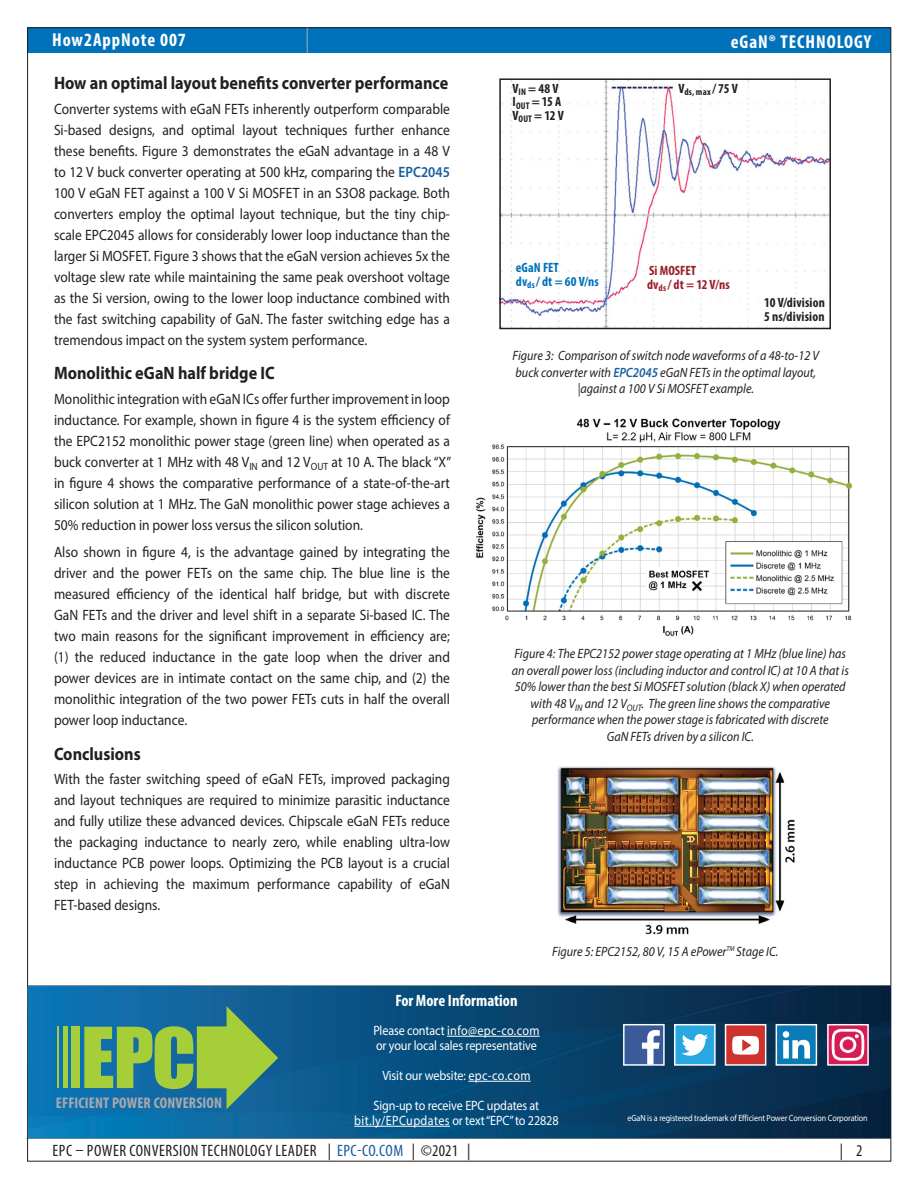
<style>
.page{position:relative;width:918px;height:1188px;background:#fff}
.page>*{position:absolute;margin:0;border:0;box-sizing:border-box;transform-origin:0 0}
.t1{font:700 condensed 18.75px "Myriad Pro";letter-spacing:.05em;color:#fff}
.intro_text{font:700 18px "Myriad Pro";color:#231f20;scale:.9 1}
.t2{font:condensed 16.5px "Myriad Pro";letter-spacing:.03em;color:#231f20}
.Subhead{font:700 condensed 16.5px "Myriad Pro";color:#fff}
.t3{font:700 condensed 15.45px "Myriad Pro";letter-spacing:.01em;color:#a8a9ad}
.intro_text-2{font:15px/21px "Myriad Pro";color:#231f20;text-align:justify;scale:.9 1}
.t4{font:italic 13.5px/16.5px "Myriad Pro";color:#231f20;text-align:center;scale:.9 1}
.Body_Text{font:13.5px/15px "Myriad Pro";letter-spacing:-.01em;color:#fff;text-align:center;scale:.9 1}
.t5{font:700 condensed 13.5px/13.5px "Myriad Pro";letter-spacing:.01em;color:#231f20}
.t6{font:700 condensed 13.5px/13.5px "Myriad Pro";letter-spacing:.005em;color:#981e29}
.t7{font:700 condensed 13.5px/13.5px "Myriad Pro";letter-spacing:.01em;color:#006fba}
.t8{font:700 condensed 9.6px "Myriad Pro";color:#231f20}
.Body_Text-2{font:9px "Myriad Pro";letter-spacing:-.01em;color:#fff;scale:.9 1}
.s1{font-weight:600;color:#175d9e}
.s2{color:#175d9e}
</style>
<div class="page">
<div style="left:28px;top:27px;width:863px;height:25px;background:#0072bc"></div>
<hr style="left:27px;top:1138px;width:864px;height:1px;background:#231f20">
<svg style="left:307px;top:28px;width:1px;height:25px"></svg>
<hr style="left:27px;top:986px;width:864px;height:1px;background:#231f20">
<img style="left:502px;top:81px;width:326px;height:245px">
<div style="left:499px;top:78px;width:332px;height:251px;border:2px solid #231f20"></div>
<img style="left:476px;top:418px;width:376px;height:219px">
<img style="left:557px;top:766px;width:238px;height:169px">
<img style="left:28px;top:986px;width:863px;height:152px">
<hr style="left:447px;top:1036px;width:93px;height:1px;background:#fff">
<hr style="left:468px;top:1081px;width:63px;height:1px;background:#fff">
<hr style="left:354px;top:1126px;width:96px;height:1px;background:#fff">
<div style="left:72px;top:1027px;width:8px;height:61px;background:#a6ce39"></div>
<hr style="left:57px;top:1027px;width:2px;height:61px;background:#a6ce39">
<hr style="left:63px;top:1027px;width:4px;height:61px;background:#a6ce39">
<svg style="left:84px;top:1006px;width:194px;height:103px;background:#569771"></svg>
<div style="left:827px;top:1024px;width:42px;height:42px;border:1px solid #fff"></div>
<div style="left:623px;top:1024px;width:42px;height:42px;border:1px solid #fff"></div>
<svg style="left:624px;top:1021px;width:42px;height:48px;background:#637da8"></svg>
<svg style="left:674px;top:1023px;width:43px;height:46px;fill:#27a8e0"></svg>
<svg style="left:723px;top:1021px;width:43px;height:46px"></svg>
<svg style="left:774px;top:1023px;width:43px;height:46px;fill:#0a7bb6"></svg>
<svg style="left:826px;top:1021px;width:42px;height:46px"></svg>
<p class="t1" style="left:52px;top:28px;width:135px">How2AppNote 007</p>
<p class="t1" style="left:731px;top:30px;width:142px">eGaN® TECHNOLOGY</p>
<p class="intro_text" style="left:54px;top:71px;width:440px">How an optimal layout benefits converter performance</p>
<p class="intro_text-2" style="left:54px;top:98px;width:442px">Converter systems with eGaN FETs inherently outperform comparable Si-based designs, and optimal layout techniques further enhance these benefits. Figure 3 demonstrates the eGaN advantage in a 48 V to 12 V buck converter operating at 500 kHz, comparing the <span class="s1">EPC2045<br></span>100 V eGaN FET against a 100 V Si MOSFET in an S3O8 package. Both converters employ the optimal layout technique, but the tiny chip&shy;scale EPC2045 allows for considerably lower loop inductance than the larger Si MOSFET. Figure 3 shows that the eGaN version achieves 5x the voltage slew rate while maintaining the same peak overshoot voltage as the Si version, owing to the lower loop inductance combined with the fast switching capability of GaN. The faster switching edge has a tremendous impact on the system system performance.</p>
<p class="intro_text" style="left:54px;top:361px;width:247px">Monolithic eGaN half bridge IC</p>
<p class="intro_text-2" style="left:54px;top:388px;width:443px">Monolithic integration with eGaN ICs offer further improvement in loop inductance. For example, shown in figure 4 is the system efficiency of the EPC2152 monolithic power stage (green line) when operated as a buck converter at 1 MHz with 48 V<sub>IN</sub> and 12 V<sub>OUT</sub> at 10 A. The black “X” in figure 4 shows the comparative performance of a state-of-the-art silicon solution at 1 MHz. The GaN monolithic power stage achieves a 50% reduction in power loss versus the silicon solution.</p>
<p class="intro_text-2" style="left:54px;top:542px;width:442px">Also shown in figure 4, is the advantage gained by integrating the driver and the power FETs on the same chip. The blue line is the measured efficiency of the identical half bridge, but with discrete GaN FETs and the driver and level shift in a separate Si-based IC. The two main reasons for the significant improvement in efficiency are; (1) the reduced inductance in the gate loop when the driver and power devices are in intimate contact on the same chip, and (2) the monolithic integration of the two power FETs cuts in half the overall power loop inductance.</p>
<p class="intro_text" style="left:54px;top:742px;width:98px">Conclusions</p>
<p class="intro_text-2" style="left:54px;top:769px;width:442px">With the faster switching speed of eGaN FETs, improved packaging and layout techniques are required to minimize parasitic inductance and fully utilize these advanced devices. Chipscale eGaN FETs reduce the packaging inductance to nearly zero, while enabling ultra-low inductance PCB power loops. Optimizing the PCB layout is a crucial step in achieving the maximum performance capability of eGaN FET-based designs.</p>
<p class="t5" style="left:513px;top:81px;width:47px">V<sub>IN</sub> = 48 V</p>
<p class="t5" style="left:712px;top:81px;width:27px">/ 75 V</p>
<p class="t5" style="left:513px;top:95px;width:53px">I<sub>OUT</sub> = 15 A<br>V<sub>OUT</sub> = 12 V</p>
<p class="t8" style="left:679px;top:86px;width:34px"><sup>V</sup>ds, max</p>
<p class="t7" style="left:516px;top:261px;width:85px">eGaN FET<br>dv<sub>ds</sub>/ dt = 60 V/ns</p>
<p class="t6" style="left:647px;top:264px;width:84px">Si MOSFET<br>dv<sub>ds</sub> / dt = 12 V/ns</p>
<p class="t5" style="left:764px;top:296px;width:62px">10 V/division<br>5 ns/division</p>
<p class="t4" style="left:513px;top:347px;width:342px">Figure 3: Comparison of switch node waveforms of a 48-to-12 V buck converter with <span class="s1">EPC2045</span> eGaN FETs in the optimal layout, |against a 100 V Si MOSFET example.</p>
<p class="t4" style="left:512px;top:645px;width:376px">Figure 4: The EPC2152 power stage operating at 1 MHz (blue line) has an overall power loss (including inductor and control IC) at 10 A that is 50% lower than the best Si MOSFET solution (black X) when operated with 48 V<sub>IN</sub> and 12 V<sub>OUT</sub>. The green line shows the comparative performance when the power stage is fabricated with discrete<br>GaN FETs driven by a silicon IC.</p>
<p class="t4" style="left:552px;top:943px;width:253px">Figure 5: EPC2152, 80 V, 15 A ePower<sup>TM</sup> Stage IC.</p>
<p class="t3" style="left:56px;top:1093px;width:168px">EFFICIENT POWER CONVERSION</p>
<p class="Subhead" style="left:395px;top:991px;width:124px">For More Information</p>
<p class="Body_Text" style="left:373px;top:1023px;width:186px">Please contact info@epc-co.com</p>
<p class="Body_Text" style="left:376px;top:1038px;width:180px">or your local sales representative</p>
<p class="Body_Text" style="left:382px;top:1068px;width:166px">Visit our website: epc-co.com</p>
<p class="Body_Text" style="left:354px;top:1098px;width:229px">Sign-up to receive EPC updates at bit.ly/EPCupdates or text “EPC” to 22828</p>
<p class="Body_Text-2" style="left:627px;top:1112px;width:269px">eGaN is a registered trademark of Efficient Power Conversion Corporation</p>
<p class="t2" style="left:53px;top:1141px;width:419px">EPC – POWER CONVERSION TECHNOLOGY LEADER | <span class="s2">EPC-CO.COM</span> | ©2021 |</p>
<p class="t2" style="left:840px;top:1141px;width:24px">| 2</p>
</div>
